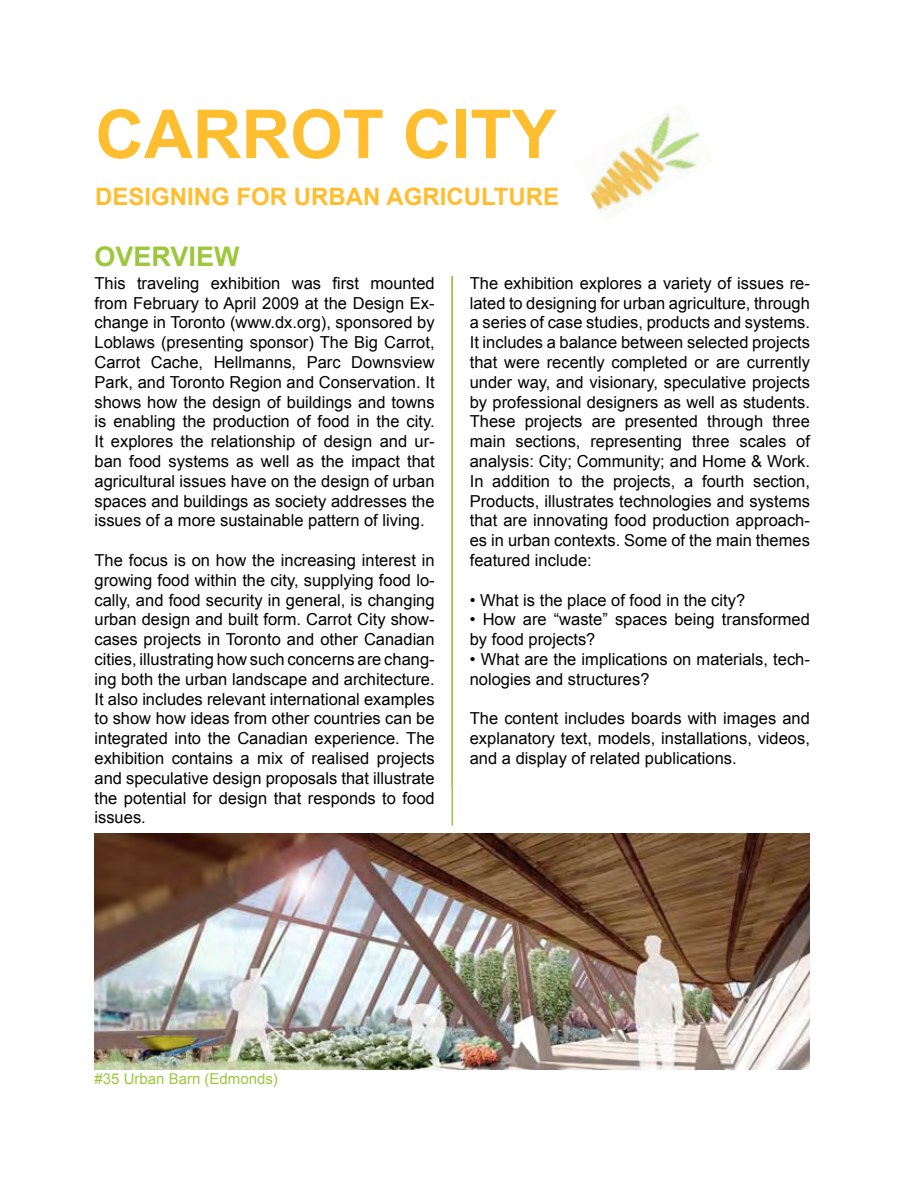
<style>
.page{position:relative;width:918px;height:1188px;background:#fff}
.page>*{position:absolute;margin:0;border:0;box-sizing:border-box;transform-origin:0 0}
.t1{font:700 67.5px "Arial";color:#ffbe2f}
.t2{font:700 27px "Arial";color:#9dc73d}
.t3{font:700 24px "Arial";color:#ffbe2f}
.t4{font:16.5px/19.8px "Arial";color:#000;text-align:justify}
.t5{font:15px "Arial";color:#9dc73d}
</style>
<div class="page">
<img style="left:94px;top:833px;width:716px;height:237px">
<hr style="left:452px;top:276px;width:1px;height:550px;background:#9dc73d">
<img style="left:589px;top:113px;width:122px;height:107px">
<h1 class="t1" style="left:95px;top:90px;width:463px">CARROT CITY</h1>
<h3 class="t3" style="left:95px;top:180px;width:465px">DESIGNING FOR URBAN AGRICULTURE</h3>
<h2 class="t2" style="left:94px;top:239px;width:147px">OVERVIEW</h2>
<p class="t4" style="left:94px;top:273px;width:342px">This traveling exhibition was first mounted from February to April 2009 at the Design Ex&shy;change in Toronto (www.dx.org), sponsored by Loblaws (presenting sponsor) The Big Carrot, Carrot Cache, Hellmanns, Parc Downsview Park, and Toronto Region and Conservation. It shows how the design of buildings and towns is enabling the production of food in the city.<br>It explores the relationship of design and ur&shy;ban food systems as well as the impact that agricultural issues have on the design of urban spaces and buildings as society addresses the issues of a more sustainable pattern of living.</p>
<p class="t4" style="left:94px;top:550px;width:342px">The focus is on how the increasing interest in growing food within the city, supplying food lo&shy;cally, and food security in general, is changing urban design and built form. Carrot City show&shy;cases projects in Toronto and other Canadian cities, illustrating how such concerns are chang&shy;ing both the urban landscape and architecture.<br>It also includes relevant international examples to show how ideas from other countries can be integrated into the Canadian experience. The exhibition contains a mix of realised projects and speculative design proposals that illustrate the potential for design that responds to food issues.</p>
<p class="t4" style="left:470px;top:273px;width:342px">The exhibition explores a variety of issues re&shy;lated to designing for urban agriculture, through a series of case studies, products and systems.<br>It includes a balance between selected projects that were recently completed or are currently under way, and visionary, speculative projects by professional designers as well as students.<br>These projects are presented through three main sections, representing three scales of analysis: City; Community; and Home &amp; Work.<br>In addition to the projects, a fourth section, Products, illustrates technologies and systems that are innovating food production approach&shy;es in urban contexts. Some of the main themes featured include:</p>
<p class="t4" style="left:470px;top:590px;width:277px">• What is the place of food in the city?</p>
<p class="t4" style="left:470px;top:610px;width:342px">• How are “waste” spaces being transformed by food projects?</p>
<p class="t4" style="left:470px;top:649px;width:342px">• What are the implications on materials, tech&shy;nologies and structures?</p>
<p class="t4" style="left:470px;top:709px;width:342px">The content includes boards with images and explanatory text, models, installations, videos, and a display of related publications.</p>
<p class="t5" style="left:94px;top:1068px;width:185px">#35 Urban Barn (Edmonds)</p>
</div>
